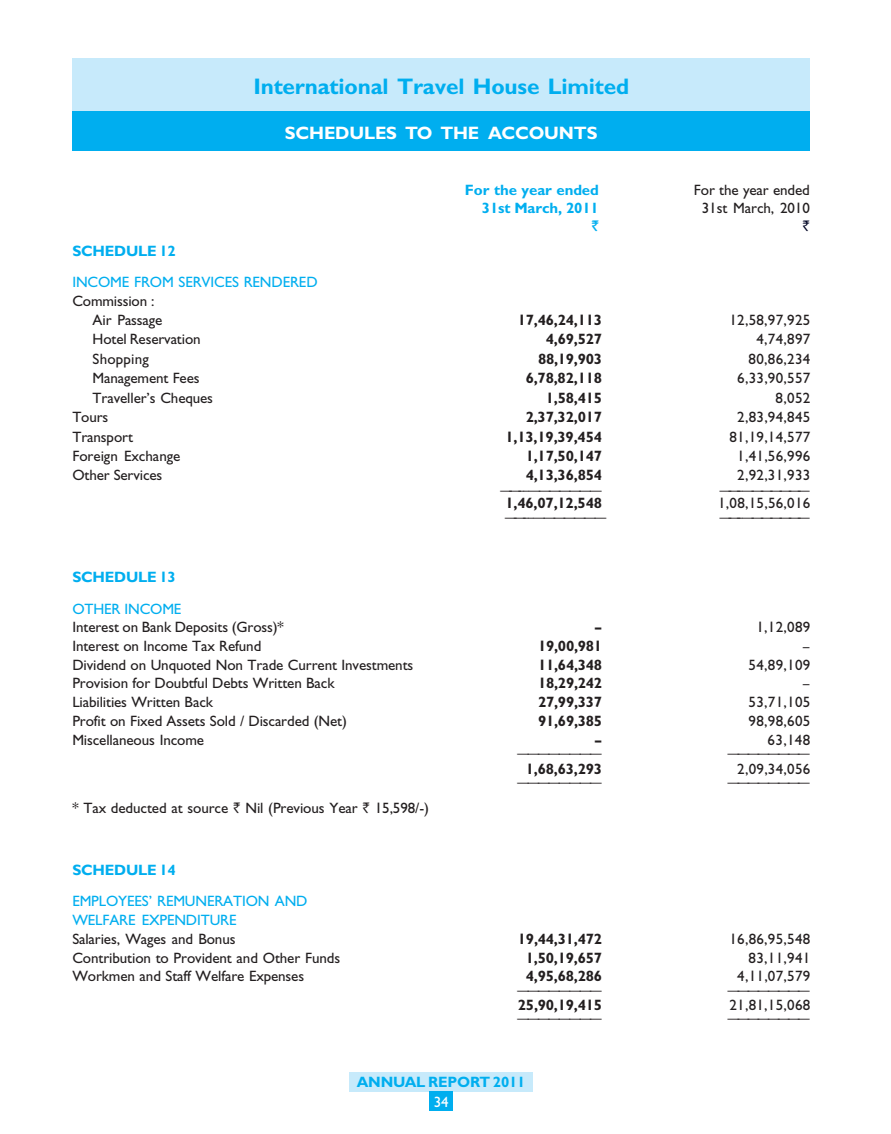
<style>
.page{position:relative;width:891px;height:1134px;background:#fff}
.page>*{position:absolute;margin:0;border:0;box-sizing:border-box;transform-origin:0 0}
.t1{font:22.5px "TT4188 O00";letter-spacing:-.005em;color:#00aeef}
.t2{font:18px "TT418 FO00";letter-spacing:-.01em;color:#fff}
.t3{font:15px/19.5px "TT418 DO00";letter-spacing:-.005em;color:#231f20}
.t4{font:15px "TT4192 O00";letter-spacing:-.015em;color:#231f20}
.t5{font:15px/18.8px "TT418 DO00";letter-spacing:-.01em;color:#00aeef}
.t6{font:15px "TT418 BO00";letter-spacing:-.005em;color:#00aeef}
.t7{font:15px "TT4192 O00";letter-spacing:-.015em;color:#00aeef}
.t8{font:15px "TT418 DO00";letter-spacing:.015em;color:#231f20}
.t9{font:15px "TT418 DO00";color:#fff}
.t10{font:15px "TT4195 O00";color:#00aeef}
.t11{font:15px "TT4197 O00";color:#000524}
.t12{font:12.75px "TT419 BO00";color:#231f20}
.s1{font-family:"TT4197 O00"}
</style>
<div class="page">
<div style="left:72px;top:58px;width:738px;height:54px;background:#c7eafb"></div>
<div style="left:349px;top:1072px;width:184px;height:19px;background:#c7eafb"></div>
<div style="left:430px;top:1091px;width:23px;height:20px;background:#00aeef"></div>
<div style="left:72px;top:111px;width:738px;height:40px;background:#00aeef"></div>
<h1 class="t1" style="left:253px;top:78px;width:377px">International Travel House Limited</h1>
<p class="t2" style="left:285px;top:127px;width:314px">SCHEDULES TO THE ACCOUNTS</p>
<p class="t7" style="left:72px;top:245px;width:105px">SCHEDULE 12</p>
<p class="t5" style="left:72px;top:274px;width:247px">INCOME FROM SERVICES RENDERED</p>
<p class="t3" style="left:93px;top:292px;width:71px;text-indent:-20px">Commission :<br>Air Passage</p>
<p class="t6" style="left:465px;top:185px;width:135px">For the year ended</p>
<p class="t3" style="left:694px;top:182px;width:117px">For the year ended</p>
<p class="t6" style="left:482px;top:203px;width:119px">31st March, 2011</p>
<p class="t3" style="left:702px;top:200px;width:110px">31st March, 2010</p>
<p class="t10" style="left:591px;top:217px;width:9px">`</p>
<p class="t11" style="left:802px;top:217px;width:9px">`</p>
<p class="t4" style="left:518px;top:314px;width:86px">17,46,24,113</p>
<p class="t3" style="left:729px;top:312px;width:83px">12,58,97,925</p>
<p class="t3" style="left:93px;top:331px;width:109px">Hotel Reservation</p>
<p class="t4" style="left:546px;top:334px;width:58px">4,69,527</p>
<p class="t3" style="left:756px;top:331px;width:55px">4,74,897</p>
<p class="t8" style="left:93px;top:353px;width:58px">Shopping</p>
<p class="t4" style="left:538px;top:353px;width:66px">88,19,903</p>
<p class="t3" style="left:749px;top:351px;width:63px">80,86,234</p>
<p class="t3" style="left:93px;top:370px;width:108px">Management Fees</p>
<p class="t4" style="left:526px;top:372px;width:78px">6,78,82,118</p>
<p class="t3" style="left:737px;top:370px;width:75px">6,33,90,557</p>
<p class="t3" style="left:93px;top:389px;width:122px">Traveller’s Cheques</p>
<p class="t4" style="left:546px;top:392px;width:58px">1,58,415</p>
<p class="t3" style="left:776px;top:389px;width:36px">8,052</p>
<p class="t3" style="left:72px;top:409px;width:38px">Tours</p>
<p class="t4" style="left:526px;top:411px;width:78px">2,37,32,017</p>
<p class="t3" style="left:737px;top:409px;width:75px">2,83,94,845</p>
<p class="t3" style="left:72px;top:428px;width:62px">Transport</p>
<p class="t4" style="left:505px;top:431px;width:98px">1,13,19,39,454</p>
<p class="t3" style="left:729px;top:428px;width:83px">81,19,14,577</p>
<p class="t3" style="left:72px;top:448px;width:110px">Foreign Exchange</p>
<p class="t4" style="left:526px;top:450px;width:78px">1,17,50,147</p>
<p class="t3" style="left:737px;top:448px;width:75px">1,41,56,996</p>
<p class="t3" style="left:72px;top:467px;width:92px">Other Services</p>
<p class="t4" style="left:526px;top:470px;width:78px">4,13,36,854</p>
<p class="t3" style="left:737px;top:467px;width:75px">2,92,31,933</p>
<p class="t12" style="left:500px;top:485px;width:104px">——––———————</p>
<p class="t12" style="left:719px;top:485px;width:93px">——– ———————</p>
<p class="t4" style="left:505px;top:498px;width:98px">1,46,07,12,548</p>
<p class="t3" style="left:718px;top:495px;width:94px">1,08,15,56,016</p>
<p class="t12" style="left:504px;top:512px;width:104px">——––———————</p>
<p class="t12" style="left:719px;top:512px;width:93px">——– ———————</p>
<p class="t7" style="left:72px;top:571px;width:105px">SCHEDULE 13</p>
<p class="t5" style="left:72px;top:601px;width:111px">OTHER INCOME</p>
<p class="t3" style="left:72px;top:619px;width:213px">Interest on Bank Deposits (Gross)*</p>
<p class="t4" style="left:594px;top:621px;width:9px">–</p>
<p class="t3" style="left:756px;top:619px;width:55px">1,12,089</p>
<p class="t3" style="left:72px;top:638px;width:191px">Interest on Income Tax Refund</p>
<p class="t4" style="left:538px;top:640px;width:66px">19,00,981</p>
<p class="t3" style="left:803px;top:638px;width:9px">–</p>
<p class="t3" style="left:72px;top:656px;width:342px">Dividend on Unquoted Non Trade Current Investments</p>
<p class="t4" style="left:538px;top:659px;width:66px">11,64,348</p>
<p class="t3" style="left:749px;top:656px;width:63px">54,89,109</p>
<p class="t3" style="left:72px;top:675px;width:264px">Provision for Doubtful Debts Written Back</p>
<p class="t4" style="left:538px;top:678px;width:66px">18,29,242</p>
<p class="t3" style="left:803px;top:675px;width:9px">–</p>
<p class="t3" style="left:72px;top:694px;width:142px">Liabilities Written Back</p>
<p class="t4" style="left:538px;top:696px;width:66px">27,99,337</p>
<p class="t3" style="left:749px;top:694px;width:63px">53,71,105</p>
<p class="t3" style="left:72px;top:713px;width:276px">Profit on Fixed Assets Sold / Discarded (Net)</p>
<p class="t4" style="left:538px;top:715px;width:66px">91,69,385</p>
<p class="t3" style="left:749px;top:713px;width:63px">98,98,605</p>
<p class="t3" style="left:72px;top:731px;width:133px">Miscellaneous Income</p>
<p class="t4" style="left:594px;top:734px;width:9px">–</p>
<p class="t3" style="left:768px;top:731px;width:44px">63,148</p>
<p class="t12" style="left:517px;top:748px;width:87px">————————</p>
<p class="t12" style="left:727px;top:748px;width:85px">————————</p>
<p class="t4" style="left:526px;top:763px;width:78px">1,68,63,293</p>
<p class="t3" style="left:737px;top:761px;width:75px">2,09,34,056</p>
<p class="t12" style="left:517px;top:777px;width:87px">————————</p>
<p class="t12" style="left:727px;top:777px;width:85px">————————</p>
<p class="t3" style="left:72px;top:800px;width:358px">* Tax deducted at source <span class="s1">`</span> Nil (Previous Year <span class="s1">`</span> 15,598/-)</p>
<p class="t7" style="left:72px;top:864px;width:105px">SCHEDULE 14</p>
<p class="t5" style="left:72px;top:893px;width:237px">EMPLOYEES’ REMUNERATION AND<br>WELFARE EXPENDITURE</p>
<p class="t3" style="left:72px;top:931px;width:165px">Salaries, Wages and Bonus</p>
<p class="t4" style="left:518px;top:933px;width:86px">19,44,31,472</p>
<p class="t3" style="left:729px;top:931px;width:83px">16,86,95,548</p>
<p class="t3" style="left:72px;top:949px;width:269px">Contribution to Provident and Other Funds</p>
<p class="t4" style="left:526px;top:952px;width:78px">1,50,19,657</p>
<p class="t3" style="left:749px;top:949px;width:63px">83,11,941</p>
<p class="t3" style="left:72px;top:968px;width:233px">Workmen and Staff Welfare Expenses</p>
<p class="t4" style="left:526px;top:970px;width:78px">4,95,68,286</p>
<p class="t3" style="left:737px;top:968px;width:75px">4,11,07,579</p>
<p class="t12" style="left:517px;top:985px;width:87px">————————</p>
<p class="t12" style="left:727px;top:985px;width:85px">————————</p>
<p class="t4" style="left:518px;top:999px;width:86px">25,90,19,415</p>
<p class="t3" style="left:729px;top:997px;width:83px">21,81,15,068</p>
<p class="t12" style="left:517px;top:1013px;width:87px">————————</p>
<p class="t12" style="left:727px;top:1013px;width:85px">————————</p>
<p class="t6" style="left:357px;top:1077px;width:170px">ANNUAL REPORT 2011</p>
<p class="t9" style="left:434px;top:1096px;width:16px">34</p>
</div>
